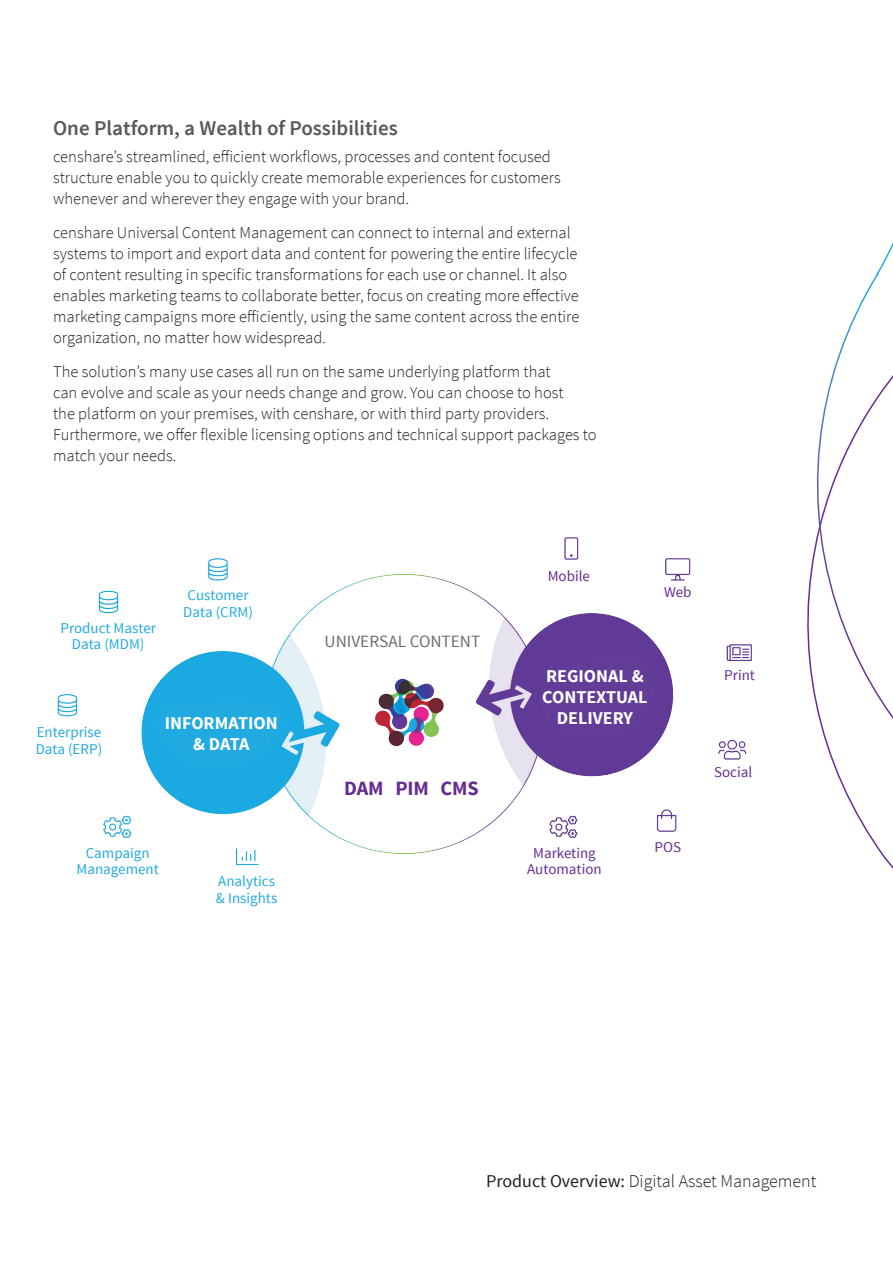
<style>
.page{position:relative;width:893px;height:1263px;background:#fff}
.page>*{position:absolute;margin:0;border:0;box-sizing:border-box;transform-origin:0 0}
.Body{font:600 21px "Source Sans Pro";color:#57585a}
.t1{font:700 20.25px "Source Sans Pro";letter-spacing:-.01em;color:#652d91}
.t2{font:700 18px/21px "Source Sans Pro";color:#fff;text-align:center}
.Body-2{font:300 18px "Source Sans Pro";color:#231f20}
.t3{font:17.25px "Source Sans Pro";color:#6c6d70}
.Body-3{font:300 16.5px/21px "Source Sans Pro";color:#231f20}
.t4{font:15px/16.5px "Source Sans Pro";color:#24aae1}
.t5{font:15px/16.5px "Source Sans Pro";color:#652d91;text-align:center}
.s1{font-weight:400}
</style>
<div class="page">
<img style="left:57px;top:526px;width:787px;height:340px">
<p class="Body" style="left:53px;top:115px;width:346px">One Platform, a Wealth of Possibilities</p>
<p class="Body-3" style="left:53px;top:146px;width:509px">censhare’s streamlined, efficient workflows, processes and content focused structure enable you to quickly create memorable experiences for customers whenever and wherever they engage with your brand.</p>
<p class="Body-3" style="left:53px;top:222px;width:528px">censhare Universal Content Management can connect to internal and external systems to import and export data and content for powering the entire lifecycle of content resulting in specific transformations for each use or channel. It also enables marketing teams to collaborate better, focus on creating more effective marketing campaigns more efficiently, using the same content across the entire organization, no matter how widespread.</p>
<p class="Body-3" style="left:53px;top:361px;width:545px">The solution’s many use cases all run on the same underlying platform that<br>can evolve and scale as your needs change and grow. You can choose to host<br>the platform on your premises, with censhare, or with third party providers.<br>Furthermore, we offer flexible licensing options and technical support packages to match your needs.</p>
<p class="t4" style="left:60px;top:620px;width:97px">Product Master</p>
<p class="t4" style="left:72px;top:636px;width:74px">Data (MDM)</p>
<p class="t4" style="left:188px;top:587px;width:62px">Customer</p>
<p class="t4" style="left:183px;top:604px;width:71px">Data (CRM)</p>
<p class="t4" style="left:37px;top:724px;width:66px">Enterprise</p>
<p class="t4" style="left:36px;top:741px;width:68px">Data (ERP)</p>
<p class="t2" style="left:165px;top:713px;width:115px">INFORMATION &amp; DATA</p>
<p class="t4" style="left:76px;top:845px;width:84px;text-align:center">Campaign<br>Management</p>
<p class="t4" style="left:216px;top:873px;width:63px">Analytics &amp; Insights</p>
<p class="t3" style="left:325px;top:630px;width:157px">UNIVERSAL CONTENT</p>
<p class="t1" style="left:344px;top:775px;width:136px">DAM PIM CMS</p>
<p class="t5" style="left:548px;top:567px;width:44px">Mobile</p>
<p class="t5" style="left:664px;top:584px;width:29px">Web</p>
<p class="t2" style="left:542px;top:666px;width:107px">REGIONAL &amp;<br>CONTEXTUAL<br>DELIVERY</p>
<p class="t5" style="left:527px;top:845px;width:76px">Marketing<br>Automation</p>
<p class="t5" style="left:654px;top:839px;width:28px">POS</p>
<p class="t5" style="left:724px;top:667px;width:32px">Print</p>
<p class="t5" style="left:714px;top:764px;width:40px">Social</p>
<p class="Body-2" style="left:486px;top:1170px;width:332px"><span class="s1">Product Overview:</span> Digital Asset Management</p>
</div>
